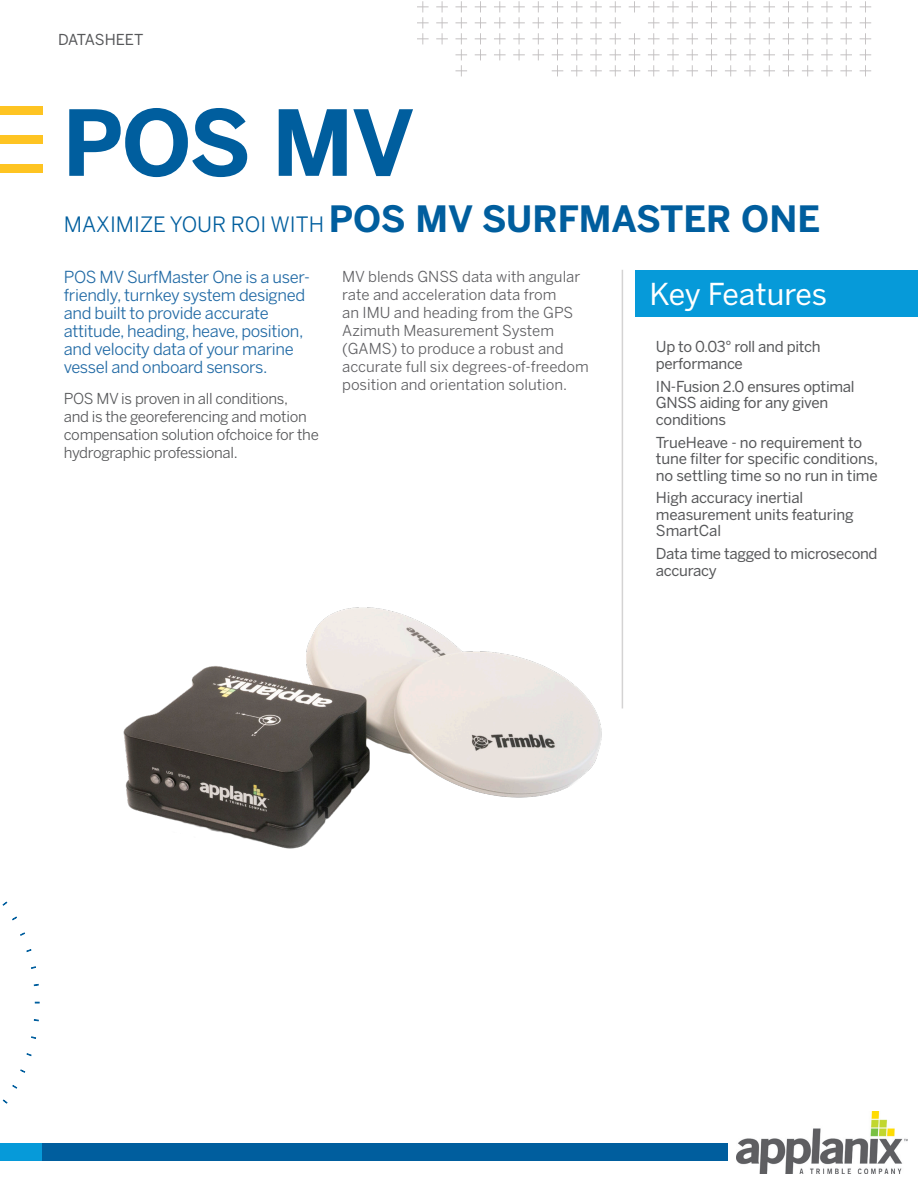
<style>
.page{position:relative;width:918px;height:1188px;background:#fff}
.page>*{position:absolute;margin:0;border:0;box-sizing:border-box;transform-origin:0 0}
.BlueMain{font:700 90px "Benton Sans";color:#005e9e}
.KeyFeaturesHeader1{font:30px "Benton Sans";letter-spacing:-.01em;color:#fff}
.BlueMainSub_caps{font:21px "Benton Sans";color:#005e9e}
.BodyTextFront{font:16.5px/18px "Benton Sans";letter-spacing:-.02em;color:#216aa5}
.t1{font:15px/16.5px "Benton Sans";letter-spacing:-.02em;color:#57585a}
.BodyTextFront-2{font:15px/18px "Benton Sans";color:#5f5f62}
.BodyTextFront-3{font:15px/18px "Benton Sans";letter-spacing:-.02em;color:#57585a}
.s1{font-weight:700;font-size:36px}
</style>
<div class="page">
<svg style="left:417px;top:1px;width:454px;height:75px"></svg>
<div style="left:0;top:106px;width:42px;height:8px;background:#fec422"></div>
<div style="left:0;top:135px;width:42px;height:9px;background:#fec422"></div>
<div style="left:0;top:164px;width:42px;height:9px;background:#fec422"></div>
<div style="left:0;top:1144px;width:725px;height:17px;background:#069ad9"></div>
<div style="left:42px;top:1144px;width:686px;height:17px;background:#005e9e"></div>
<svg style="left:34px;top:1019px;width:5px;height:3px"></svg>
<svg style="left:31px;top:1036px;width:5px;height:3px"></svg>
<svg style="left:26px;top:1053px;width:6px;height:3px"></svg>
<svg style="left:20px;top:1069px;width:5px;height:4px"></svg>
<svg style="left:12px;top:1085px;width:5px;height:4px"></svg>
<svg style="left:2px;top:1099px;width:6px;height:5px"></svg>
<svg style="left:2px;top:901px;width:6px;height:5px"></svg>
<svg style="left:12px;top:916px;width:5px;height:5px"></svg>
<svg style="left:20px;top:932px;width:5px;height:4px"></svg>
<svg style="left:26px;top:949px;width:6px;height:3px"></svg>
<svg style="left:31px;top:966px;width:5px;height:3px"></svg>
<img style="left:736px;top:1112px;width:171px;height:62px">
<div style="left:636px;top:270px;width:282px;height:47px;background:#069ad9"></div>
<hr style="left:622px;top:270px;width:1px;height:438px;background:#d4d3d3">
<img style="left:123px;top:569px;width:500px;height:280px">
<p class="t1" style="left:58px;top:31px;width:87px">DATASHEET</p>
<p class="BlueMain" style="left:62px;top:87px;width:354px">POS MV</p>
<p class="BlueMainSub_caps" style="left:64px;top:212px;width:758px">MAXIMIZE YOUR ROI WITH <span class="s1">POS MV SURFMASTER ONE</span></p>
<p class="BodyTextFront" style="left:64px;top:268px;width:248px">POS MV SurfMaster One is a user&shy;friendly, turnkey system designed and built to provide accurate attitude, heading, heave, position, and velocity data of your marine vessel and onboard sensors.</p>
<p class="BodyTextFront-3" style="left:64px;top:390px;width:257px">POS MV is proven in all conditions,<br>and is the georeferencing and motion compensation solution ofchoice for the hydrographic professional.</p>
<p class="BodyTextFront-2" style="left:342px;top:267px;width:248px">MV blends GNSS data with angular rate and acceleration data from<br>an IMU and heading from the GPS<br>Azimuth Measurement System (GAMS) to produce a robust and accurate full six degrees-of-freedom position and orientation solution.</p>
<p class="KeyFeaturesHeader1" style="left:649px;top:276px;width:179px">Key Features</p>
<p class="t1" style="left:656px;top:339px;width:166px">Up to 0.03° roll and pitch performance</p>
<p class="t1" style="left:656px;top:378px;width:200px">IN-Fusion 2.0 ensures optimal<br>GNSS aiding for any given conditions</p>
<p class="t1" style="left:656px;top:434px;width:224px">TrueHeave - no requirement to tune filter for specific conditions, no settling time so no run in time</p>
<p class="t1" style="left:656px;top:490px;width:199px">High accuracy inertial measurement units featuring<br>SmartCal</p>
<p class="t1" style="left:656px;top:546px;width:223px">Data time tagged to microsecond accuracy</p>
</div>
